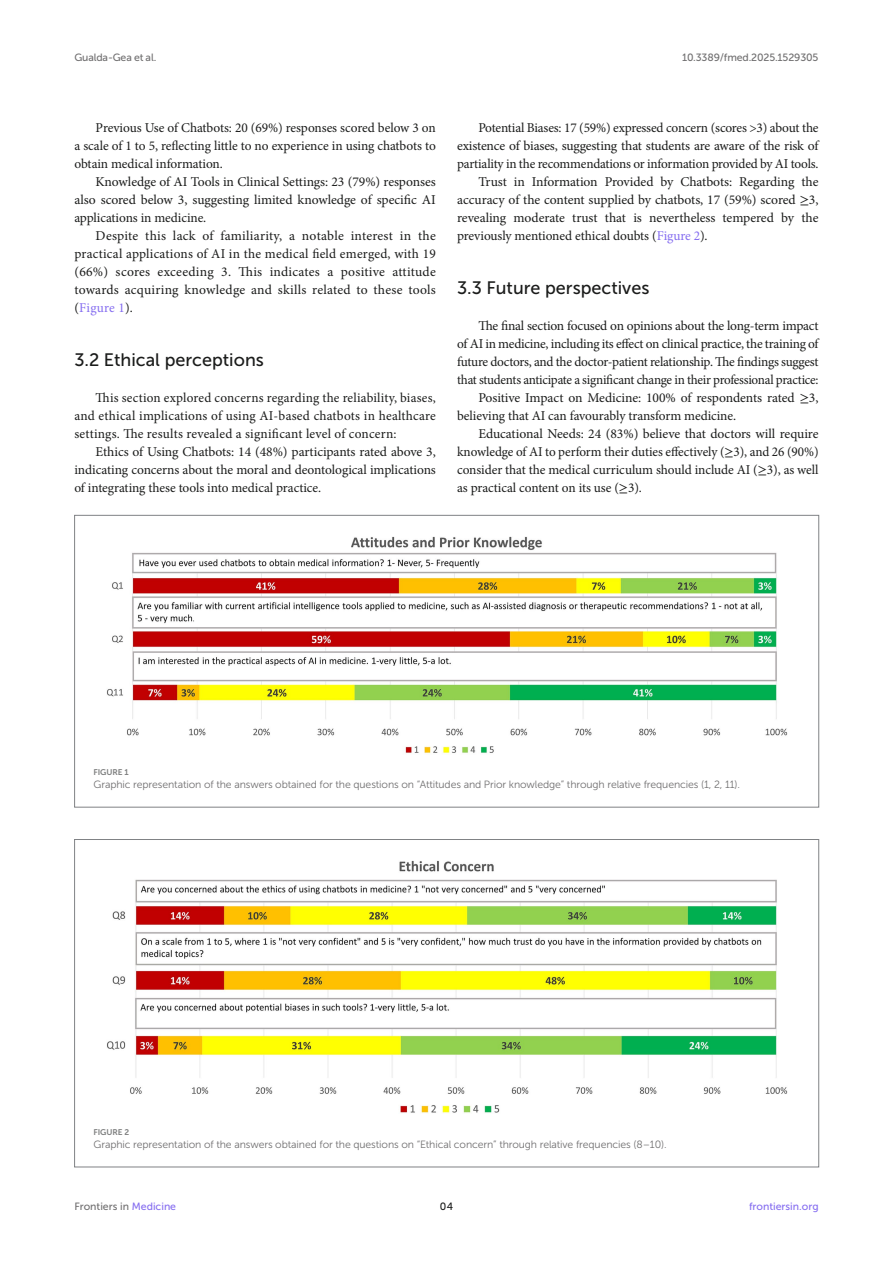
<style>
.page{position:relative;width:893px;height:1263px;background:#fff}
.page>*{position:absolute;margin:0;border:0;box-sizing:border-box;transform-origin:0 0}
.HEAD_2{font:18px "Museo Sans 500";color:#1b1c1b}
.TEXT{font:13.5px/18px "Minion Pro";letter-spacing:-.005em;color:#1b1c1b;text-align:justify}
.FIG_LEG{font:10.5px "Museo Sans 300";letter-spacing:-.01em;color:#706f70}
.t1{font:10.5px "Museo Sans 500";letter-spacing:-.015em;color:#706f70}
.t2{font:10.5px "Museo Sans 500";color:#856df0}
.t3{font:10.5px "Museo Sans 500";color:#1b1c1b}
.FIG_HD{font:8.25px "Museo Sans 700";letter-spacing:-.01em;color:#7e7f7f}
.s1{color:#856df0}
.s2{font-family:"STIX General"}
</style>
<div class="page">
<img style="left:106px;top:536px;width:682px;height:218px">
<img style="left:107px;top:860px;width:681px;height:253px">
<p class="t1" style="left:74px;top:51px;width:83px">Gualda-Gea et al.</p>
<p class="t1" style="left:682px;top:51px;width:138px">10.3389/fmed.2025.1529305</p>
<p class="TEXT" style="left:74px;top:119px;width:363px;text-indent:21px">Previous Use of Chatbots: 20 (69%) responses scored below 3 on a scale of 1 to 5, reflecting little to no experience in using chatbots to obtain medical information.</p>
<p class="TEXT" style="left:74px;top:173px;width:363px;text-indent:21px">Knowledge of AI Tools in Clinical Settings: 23 (79%) responses also scored below 3, suggesting limited knowledge of specific AI applications in medicine.</p>
<p class="TEXT" style="left:74px;top:227px;width:363px;text-indent:21px">Despite this lack of familiarity, a notable interest in the practical applications of AI in the medical field emerged, with 19 (66%) scores exceeding 3. This indicates a positive attitude towards acquiring knowledge and skills related to these tools (<span class="s1">Figure 1</span>).</p>
<p class="HEAD_2" style="left:74px;top:350px;width:191px">3.2 Ethical perceptions</p>
<p class="TEXT" style="left:74px;top:389px;width:363px;text-indent:21px">This section explored concerns regarding the reliability, biases, and ethical implications of using AI-based chatbots in healthcare settings. The results revealed a significant level of concern:</p>
<p class="TEXT" style="left:74px;top:443px;width:363px;text-indent:21px">Ethics of Using Chatbots: 14 (48%) participants rated above 3, indicating concerns about the moral and deontological implications of integrating these tools into medical practice.</p>
<p class="TEXT" style="left:457px;top:119px;width:363px;text-indent:21px">Potential Biases: 17 (59%) expressed concern (scores &gt;3) about the existence of biases, suggesting that students are aware of the risk of partiality in the recommendations or information provided by AI tools.</p>
<p class="TEXT" style="left:457px;top:173px;width:363px;text-indent:21px">Trust in Information Provided by Chatbots: Regarding the accuracy of the content supplied by chatbots, 17 (59%) scored <span class="s2">≥</span>3, revealing moderate trust that is nevertheless tempered by the previously mentioned ethical doubts (<span class="s1">Figure 2</span>).</p>
<p class="HEAD_2" style="left:457px;top:278px;width:194px">3.3 Future perspectives</p>
<p class="TEXT" style="left:457px;top:317px;width:363px;text-indent:21px">The final section focused on opinions about the long-term impact of AI in medicine, including its effect on clinical practice, the training of future doctors, and the doctor-patient relationship. The findings suggest that students anticipate a significant change in their professional practice:</p>
<p class="TEXT" style="left:457px;top:389px;width:363px;text-indent:21px">Positive Impact on Medicine: 100% of respondents rated <span class="s2">≥</span>3, believing that AI can favourably transform medicine.</p>
<p class="TEXT" style="left:457px;top:425px;width:363px;text-indent:21px">Educational Needs: 24 (83%) believe that doctors will require knowledge of AI to perform their duties effectively (<span class="s2">≥</span>3), and 26 (90%) consider that the medical curriculum should include AI (<span class="s2">≥</span>3), as well as practical content on its use (<span class="s2">≥</span>3).</p>
<p class="FIG_HD" style="left:94px;top:767px;width:37px">FIGURE 1</p>
<p class="FIG_LEG" style="left:94px;top:779px;width:648px">Graphic representation of the answers obtained for the questions on “Attitudes and Prior knowledge” through relative frequencies (1, 2, 11).</p>
<p class="FIG_HD" style="left:94px;top:1127px;width:37px">FIGURE 2</p>
<p class="FIG_LEG" style="left:94px;top:1139px;width:575px">Graphic representation of the answers obtained for the questions on “Ethical concern” through relative frequencies (8–10).</p>
<p class="t1" style="left:74px;top:1200px;width:103px">Frontiers in <span class="s1">Medicine</span></p>
<p class="t3" style="left:440px;top:1200px;width:15px">04</p>
<p class="t2" style="left:749px;top:1200px;width:71px">frontiersin.org</p>
</div>
